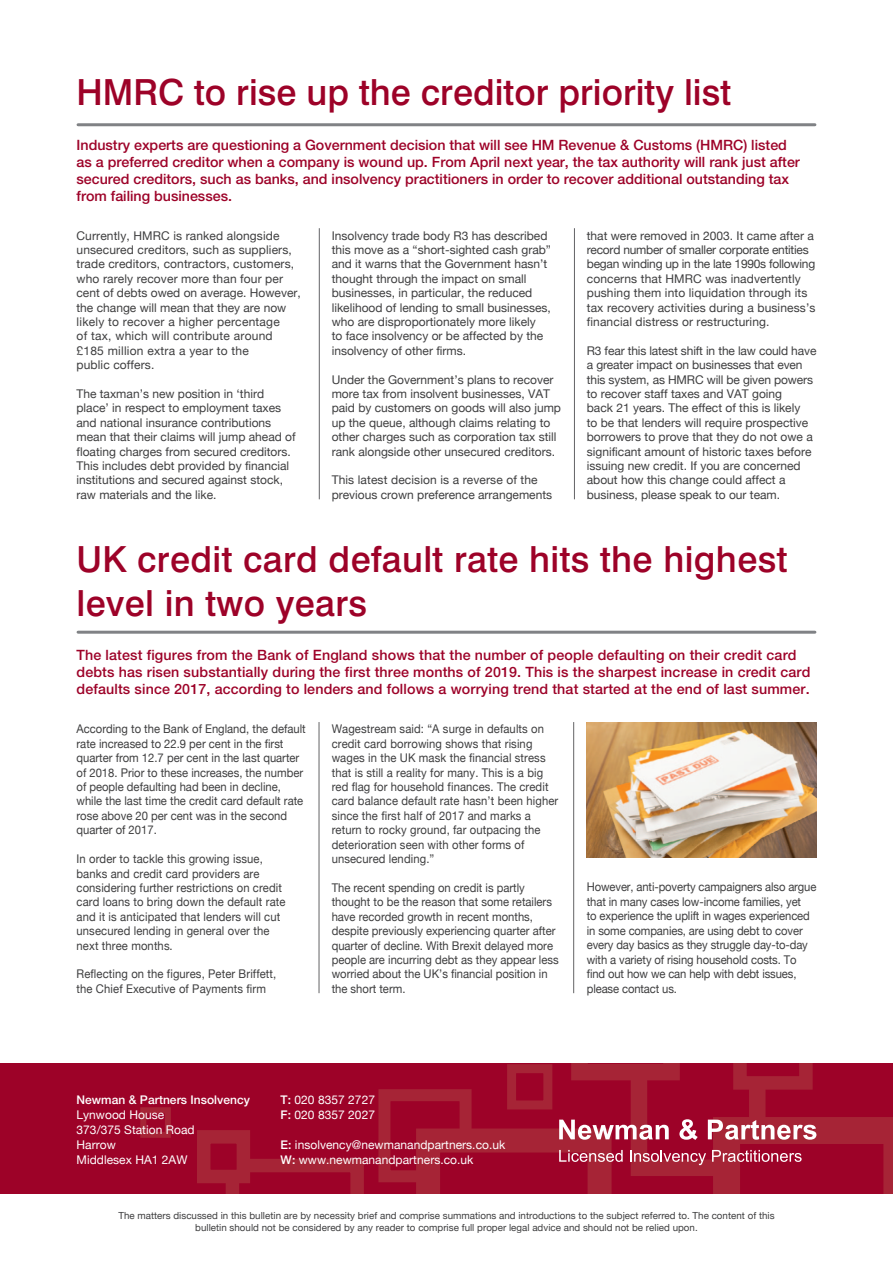
<style>
.page{position:relative;width:893px;height:1263px;background:#fff}
.page>*{position:absolute;margin:0;border:0;box-sizing:border-box;transform-origin:0 0}
.t1{font:500 36px/43.2px "Swiss 721 BT";letter-spacing:.01em;color:#9d0228}
.t2{font:500 14.25px/17.1px "Helvetica Neue";color:#9d0228}
.t3{font:12px/14.4px "Helvetica Neue";color:#3e3e3f}
.t4{font:12px/14.4px "Helvetica Neue";color:#3e3e3f;scale:.94 1}
.t5{font:12px "Helvetica Neue";letter-spacing:.005em;color:#fff}
.t6{font:500 12px "Helvetica Neue";letter-spacing:.005em;color:#fff}
.t7{font:9.75px/11.7px "Helvetica Neue";letter-spacing:.005em;color:#3e3e3f;text-align:center}
.s1{font-weight:500}
</style>
<div class="page">
<div style="left:0;top:1063px;width:893px;height:131px;background:#9d0228"></div>
<div style="left:378px;top:1089px;width:94px;height:93px;border:12px solid #a62436"></div>
<div style="left:140px;top:1107px;width:31px;height:31px;background:#9d0228;border:6px solid #a62436"></div>
<svg style="left:226px;top:1159px;width:138px;height:35px"></svg>
<div style="left:204px;top:1137px;width:39px;height:39px;background:#9d0228"></div>
<div style="left:197px;top:1130px;width:53px;height:53px;border:14px solid #a62436"></div>
<svg style="left:416px;top:1063px;width:477px;height:131px"></svg>
<hr style="left:319px;top:722px;width:1px;height:271px;background:#636366">
<hr style="left:78px;top:631px;width:737px;height:3px;background:#808285">
<hr style="left:573px;top:722px;width:1px;height:271px;background:#636366">
<hr style="left:78px;top:123px;width:737px;height:3px;background:#808285">
<hr style="left:574px;top:228px;width:1px;height:271px;background:#636366">
<hr style="left:319px;top:228px;width:1px;height:271px;background:#636366">
<img style="left:587px;top:722px;width:229px;height:136px">
<p class="t1" style="left:77px;top:70px;width:656px">HMRC to rise up the creditor priority list</p>
<p class="t2" style="left:77px;top:136px;width:725px">Industry experts are questioning a Government decision that will see HM Revenue &amp; Customs (HMRC) listed as a preferred creditor when a company is wound up. From April next year, the tax authority will rank just after secured creditors, such as banks, and insolvency practitioners in order to recover additional outstanding tax from failing businesses.</p>
<p class="t3" style="left:77px;top:228px;width:226px">Currently, HMRC is ranked alongside unsecured creditors, such as suppliers, trade creditors, contractors, customers, who rarely recover more than four per cent of debts owed on average. However, the change will mean that they are now likely to recover a higher percentage<br>of tax, which will contribute around £185 million extra a year to the<br>public coffers.</p>
<p class="t3" style="left:77px;top:386px;width:221px">The taxman’s new position in ‘third place’ in respect to employment taxes and national insurance contributions mean that their claims will jump ahead of floating charges from secured creditors.<br>This includes debt provided by financial institutions and secured against stock, raw materials and the like.</p>
<p class="t3" style="left:332px;top:228px;width:221px">Insolvency trade body R3 has described this move as a “short-sighted cash grab” and it warns that the Government hasn’t thought through the impact on small businesses, in particular, the reduced likelihood of lending to small businesses, who are disproportionately more likely<br>to face insolvency or be affected by the insolvency of other firms.</p>
<p class="t3" style="left:332px;top:372px;width:231px">Under the Government’s plans to recover more tax from insolvent businesses, VAT paid by customers on goods will also jump up the queue, although claims relating to other charges such as corporation tax still rank alongside other unsecured creditors.</p>
<p class="t3" style="left:332px;top:473px;width:222px">This latest decision is a reverse of the previous crown preference arrangements</p>
<p class="t3" style="left:587px;top:228px;width:230px">that were removed in 2003. It came after a record number of smaller corporate entities began winding up in the late 1990s following concerns that HMRC was inadvertently pushing them into liquidation through its tax recovery activities during a business’s financial distress or restructuring.</p>
<p class="t3" style="left:587px;top:343px;width:231px">R3 fear this latest shift in the law could have a greater impact on businesses that even this system, as HMRC will be given powers to recover staff taxes and VAT going<br>back 21 years. The effect of this is likely<br>to be that lenders will require prospective borrowers to prove that they do not owe a significant amount of historic taxes before issuing new credit. If you are concerned about how this change could affect a business, please speak to our team.</p>
<p class="t1" style="left:77px;top:538px;width:712px">UK credit card default rate hits the highest level in two years</p>
<p class="t2" style="left:77px;top:646px;width:735px">The latest figures from the Bank of England shows that the number of people defaulting on their credit card debts has risen substantially during the first three months of 2019. This is the sharpest increase in credit card defaults since 2017, according to lenders and follows a worrying trend that started at the end of last summer.</p>
<p class="t4" style="left:77px;top:722px;width:245px">According to the Bank of England, the default rate increased to 22.9 per cent in the first quarter from 12.7 per cent in the last quarter of 2018. Prior to these increases, the number of people defaulting had been in decline, while the last time the credit card default rate rose above 20 per cent was in the second quarter of 2017.</p>
<p class="t4" style="left:77px;top:851px;width:224px">In order to tackle this growing issue, banks and credit card providers are considering further restrictions on credit card loans to bring down the default rate and it is anticipated that lenders will cut unsecured lending in general over the next three months.</p>
<p class="t4" style="left:77px;top:967px;width:214px">Reflecting on the figures, Peter Briffett, the Chief Executive of Payments firm</p>
<p class="t4" style="left:332px;top:722px;width:243px">Wagestream said: “A surge in defaults on credit card borrowing shows that rising wages in the UK mask the financial stress that is still a reality for many. This is a big red flag for household finances. The credit card balance default rate hasn’t been higher since the first half of 2017 and marks a return to rocky ground, far outpacing the deterioration seen with other forms of unsecured lending.”</p>
<p class="t4" style="left:332px;top:880px;width:243px">The recent spending on credit is partly thought to be the reason that some retailers have recorded growth in recent months, despite previously experiencing quarter after quarter of decline. With Brexit delayed more people are incurring debt as they appear less worried about the UK’s financial position in the short term.</p>
<p class="t4" style="left:587px;top:879px;width:246px">However, anti-poverty campaigners also argue that in many cases low-income families, yet<br>to experience the uplift in wages experienced in some companies, are using debt to cover every day basics as they struggle day-to-day with a variety of rising household costs. To find out how we can help with debt issues, please contact us.</p>
<p class="t6" style="left:77px;top:1092px;width:175px">Newman &amp; Partners Insolvency</p>
<p class="t5" style="left:77px;top:1107px;width:89px">Lynwood House</p>
<p class="t5" style="left:77px;top:1122px;width:120px">373/375 Station Road</p>
<p class="t5" style="left:77px;top:1137px;width:41px">Harrow</p>
<p class="t5" style="left:77px;top:1152px;width:113px">Middlesex HA1 2AW</p>
<p class="t5" style="left:281px;top:1092px;width:96px"><span class="s1">T:</span> 020 8357 2727</p>
<p class="t5" style="left:281px;top:1107px;width:96px"><span class="s1">F:</span> 020 8357 2027</p>
<p class="t5" style="left:281px;top:1137px;width:226px"><span class="s1">E:</span> insolvency@newmanandpartners.co.uk</p>
<p class="t5" style="left:281px;top:1152px;width:194px"><span class="s1">W:</span> www.newmanandpartners.co.uk</p>
<p class="t7" style="left:118px;top:1210px;width:658px">The matters discussed in this bulletin are by necessity brief and comprise summations and introductions to the subject referred to. The content of this bulletin should not be considered by any reader to comprise full proper legal advice and should not be relied upon.</p>
</div>
